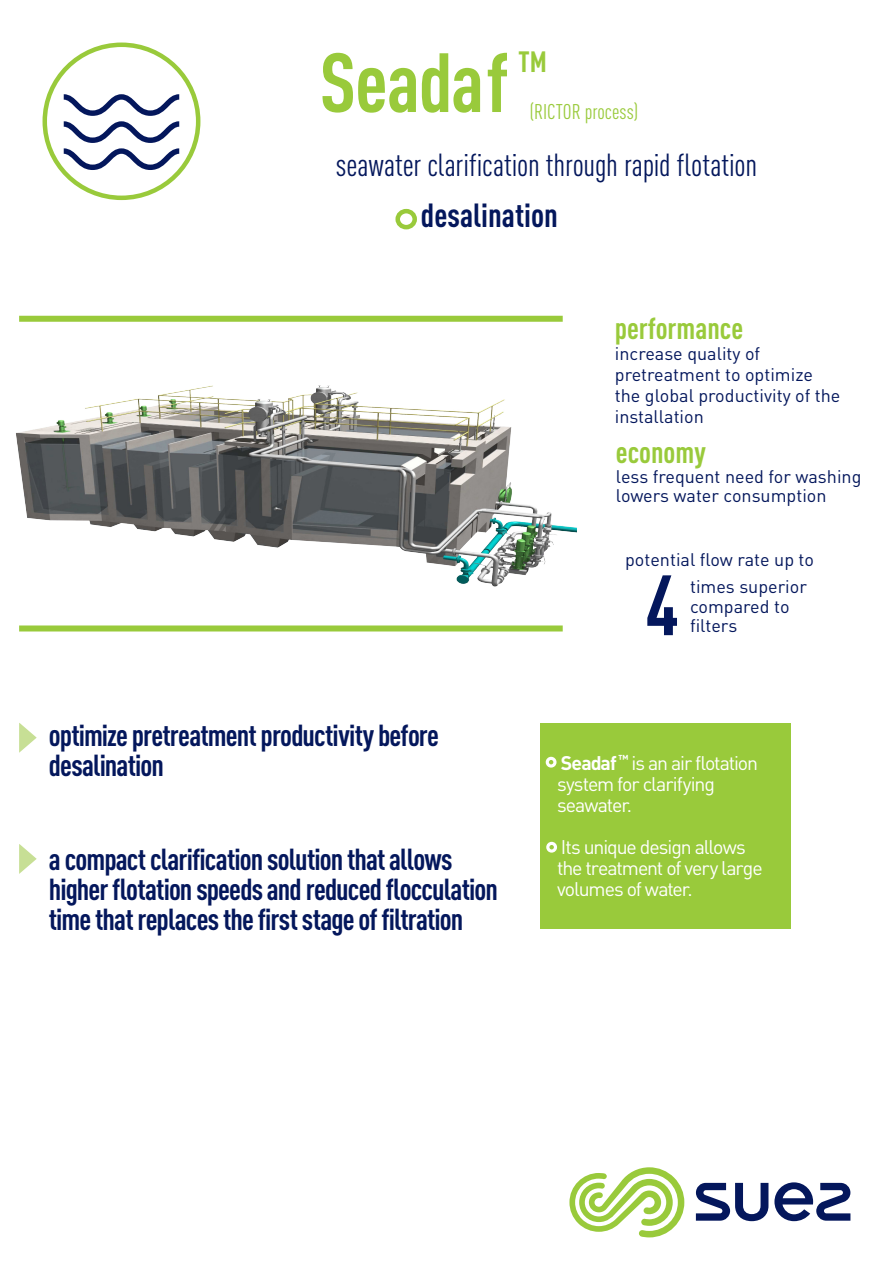
<style>
.page{position:relative;width:893px;height:1263px;background:#fff}
.page>*{position:absolute;margin:0;border:0;box-sizing:border-box;transform-origin:0 0}
.t1{font:700 condensed 84px "DIN Pro";color:#04175c}
.t2{font:700 condensed 82.5px "DIN Pro";letter-spacing:-.01em;color:#99ca3b}
.t3{font:700 condensed 33px "DIN Pro";color:#04175c}
.t4{font:condensed 31.5px "DIN Pro";color:#04175c}
.t5{font:700 condensed 30px/30px "DIN Pro";letter-spacing:-.03em;color:#04175c}
.Product_White{font:700 condensed 30px "DIN Pro";color:#99ca3b}
.t6{font:condensed 21px "DIN Pro";color:#99ca3b}
.t7{font:19.5px/21px "DIN Pro";letter-spacing:-.055em;color:#fff}
.Product_White-2{font:18px/19.5px "DIN Pro";color:#04175c}
.s1{font-weight:700}
</style>
<div class="page">
<div style="left:395px;top:209px;width:22px;height:20px;border:4px solid #99ca3b;border-radius:50%"></div>
<div style="left:19px;top:316px;width:544px;height:6px;background:#99ca3b"></div>
<div style="left:19px;top:625px;width:544px;height:6px;background:#99ca3b"></div>
<div style="left:540px;top:723px;width:251px;height:205px;background:#99ca3b"></div>
<div style="left:546px;top:842px;width:11px;height:11px;border:3px solid #fff;border-radius:50%"></div>
<svg style="left:19px;top:723px;width:18px;height:30px"></svg>
<svg style="left:19px;top:844px;width:18px;height:30px"></svg>
<div style="left:420px;top:779px;width:11px;height:11px;border:3px solid #fff;border-radius:50%"></div>
<img style="left:16px;top:319px;width:561px;height:268px">
<div style="left:546px;top:757px;width:10px;height:10px;border:3px solid #fff;border-radius:50%"></div>
<div style="left:43px;top:43px;width:157px;height:157px;border:4px solid #99ca3b;border-radius:50%"></div>
<svg style="left:64px;top:94px;width:115px;height:76px"></svg>
<svg style="left:569px;top:1167px;width:115px;height:70px"></svg>
<svg style="left:696px;top:1182px;width:154px;height:39px"></svg>
<p class="t2" style="left:320px;top:20px;width:229px">Seadaf <sup>™</sup></p>
<p class="t6" style="left:530px;top:97px;width:110px">(RICTOR process)</p>
<p class="t4" style="left:336px;top:142px;width:423px">seawater clarification through rapid flotation</p>
<p class="t3" style="left:421px;top:191px;width:138px">desalination</p>
<p class="Product_White" style="left:615px;top:305px;width:130px">performance</p>
<p class="Product_White-2" style="left:615px;top:341px;width:227px;line-height:21px">increase quality of pretreatment to optimize the global productivity of the installation</p>
<p class="Product_White" style="left:616px;top:430px;width:91px">economy</p>
<p class="Product_White-2" style="left:616px;top:465px;width:247px">less frequent need for washing lowers water consumption</p>
<p class="Product_White-2" style="left:625px;top:547px;width:190px">potential flow rate up to</p>
<p class="t1" style="left:645px;top:542px;width:35px">4</p>
<p class="Product_White-2" style="left:690px;top:575px;width:118px">times superior compared to filters</p>
<p class="t5" style="left:49px;top:717px;width:392px">optimize pretreatment productivity before desalination</p>
<p class="t5" style="left:49px;top:841px;width:451px">a compact clarification solution that allows higher flotation speeds and reduced flocculation time that replaces the first stage of filtration</p>
<p class="t7" style="left:557px;top:750px;width:203px"><span class="s1">Seadaf</span> <sup>™</sup> is an air flotation system for clarifying seawater.</p>
<p class="t7" style="left:557px;top:834px;width:207px">Its unique design allows the treatment of very large volumes of water.</p>
</div>
